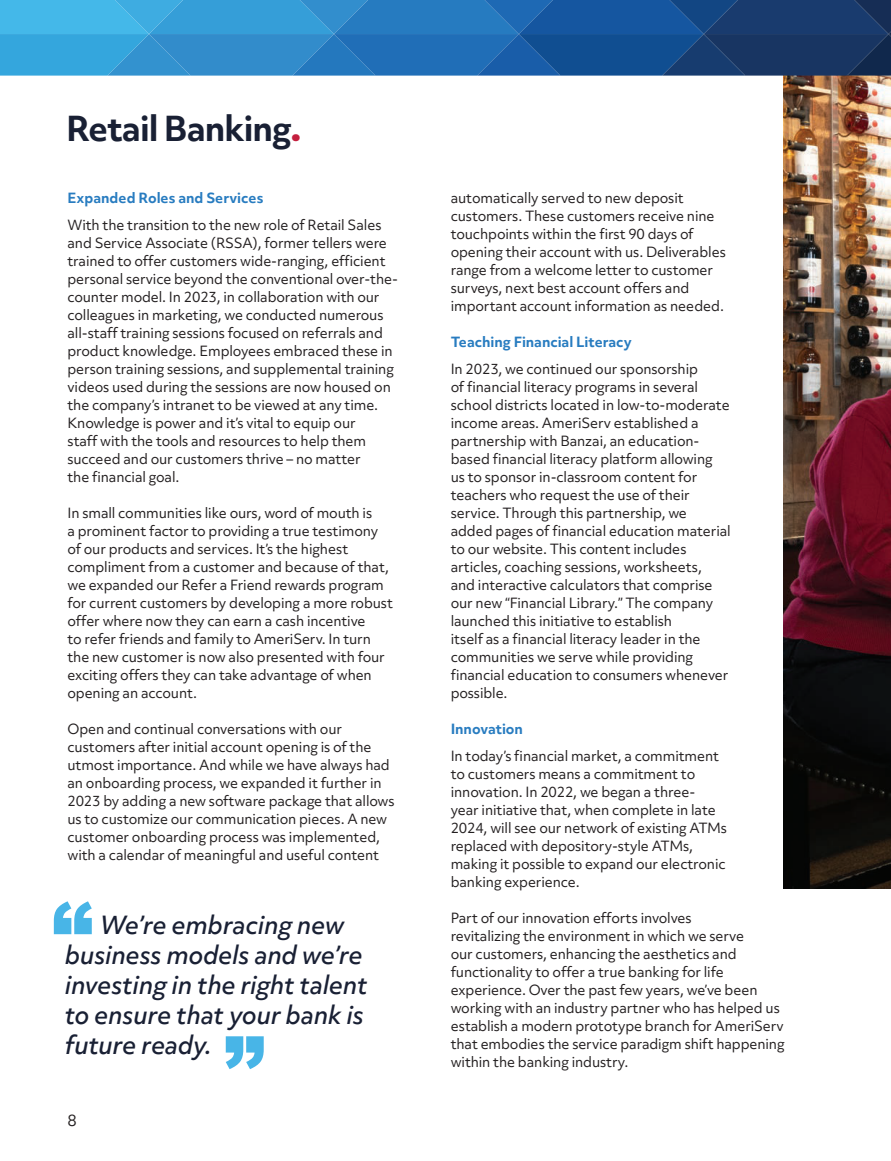
<style>
.page{position:relative;width:891px;height:1161px;background:#fff}
.page>*{position:absolute;margin:0;border:0;box-sizing:border-box;transform-origin:0 0}
.t1{font:900 82.5px "Arial";color:#48b5e7}
.t2{font:700 33px "Objektiv Mk 3";letter-spacing:-.025em;color:#192034}
.t3{font:italic 500 24px/30px "Objektiv Mk 3";letter-spacing:-.015em;color:#192034}
.t4{font:15px "Objektiv Mk 3";color:#231f20}
.t5{font:13.5px/18px "Objektiv Mk 3";letter-spacing:-.01em;color:#231f20}
.t6{font:700 13.5px "Objektiv Mk 3";color:#287cc0}
.s1{font-weight:900;color:#c41f3e}
</style>
<div class="page">
<img style="left:783px;top:76px;width:108px;height:812px">
<svg style="left:0;top:0;width:891px;height:76px"></svg>
<h2 class="t2" style="left:66px;top:105px;width:237px">Retail Banking<span class="s1">.</span></h2>
<p class="t6" style="left:68px;top:188px;width:197px">Expanded Roles and Services</p>
<p class="t5" style="left:68px;top:216px;width:332px">With the transition to the new role of Retail Sales and Service Associate (RSSA), former tellers were trained to offer customers wide-ranging, efficient personal service beyond the conventional over-the&shy;counter model. In 2023, in collaboration with our colleagues in marketing, we conducted numerous all-staff training sessions focused on referrals and product knowledge. Employees embraced these in person training sessions, and supplemental training videos used during the sessions are now housed on the company’s intranet to be viewed at any time.<br>Knowledge is power and it’s vital to equip our<br>staff with the tools and resources to help them succeed and our customers thrive – no matter<br>the financial goal.</p>
<p class="t5" style="left:68px;top:504px;width:327px">In small communities like ours, word of mouth is<br>a prominent factor to providing a true testimony of our products and services. It’s the highest compliment from a customer and because of that, we expanded our Refer a Friend rewards program for current customers by developing a more robust offer where now they can earn a cash incentive<br>to refer friends and family to AmeriServ. In turn the new customer is now also presented with four exciting offers they can take advantage of when opening an account.</p>
<p class="t5" style="left:68px;top:720px;width:329px">Open and continual conversations with our customers after initial account opening is of the utmost importance. And while we have always had an onboarding process, we expanded it further in 2023 by adding a new software package that allows us to customize our communication pieces. A new customer onboarding process was implemented, with a calendar of meaningful and useful content</p>
<h1 class="t1" style="left:52px;top:872px;width:43px">“</h1>
<h3 class="t3" style="left:65px;top:909px;width:304px;text-indent:35px">We’re embracing new business models and we’re investing in the right talent to ensure that your bank is future ready.</h3>
<h1 class="t1" style="left:224px;top:1007px;width:43px">”</h1>
<p class="t4" style="left:68px;top:1111px;width:11px">8</p>
<p class="t5" style="left:451px;top:189px;width:277px">automatically served to new deposit customers. These customers receive nine touchpoints within the first 90 days of opening their account with us. Deliverables range from a welcome letter to customer surveys, next best account offers and important account information as needed.</p>
<p class="t6" style="left:451px;top:332px;width:183px">Teaching Financial Literacy</p>
<p class="t5" style="left:451px;top:360px;width:282px">In 2023, we continued our sponsorship<br>of financial literacy programs in several school districts located in low-to-moderate income areas. AmeriServ established a partnership with Banzai, an education&shy;based financial literacy platform allowing<br>us to sponsor in-classroom content for teachers who request the use of their service. Through this partnership, we added pages of financial education material to our website. This content includes articles, coaching sessions, worksheets,<br>and interactive calculators that comprise our new “Financial Library.” The company launched this initiative to establish<br>itself as a financial literacy leader in the communities we serve while providing financial education to consumers whenever possible.</p>
<p class="t6" style="left:451px;top:719px;width:74px">Innovation</p>
<p class="t5" style="left:451px;top:747px;width:278px">In today’s financial market, a commitment to customers means a commitment to innovation. In 2022, we began a three-<br>year initiative that, when complete in late 2024, will see our network of existing ATMs replaced with depository-style ATMs, making it possible to expand our electronic banking experience.</p>
<p class="t5" style="left:451px;top:909px;width:335px">Part of our innovation efforts involves<br>revitalizing the environment in which we serve<br>our customers, enhancing the aesthetics and functionality to offer a true banking for life experience. Over the past few years, we’ve been working with an industry partner who has helped us establish a modern prototype branch for AmeriServ that embodies the service paradigm shift happening within the banking industry.</p>
</div>
